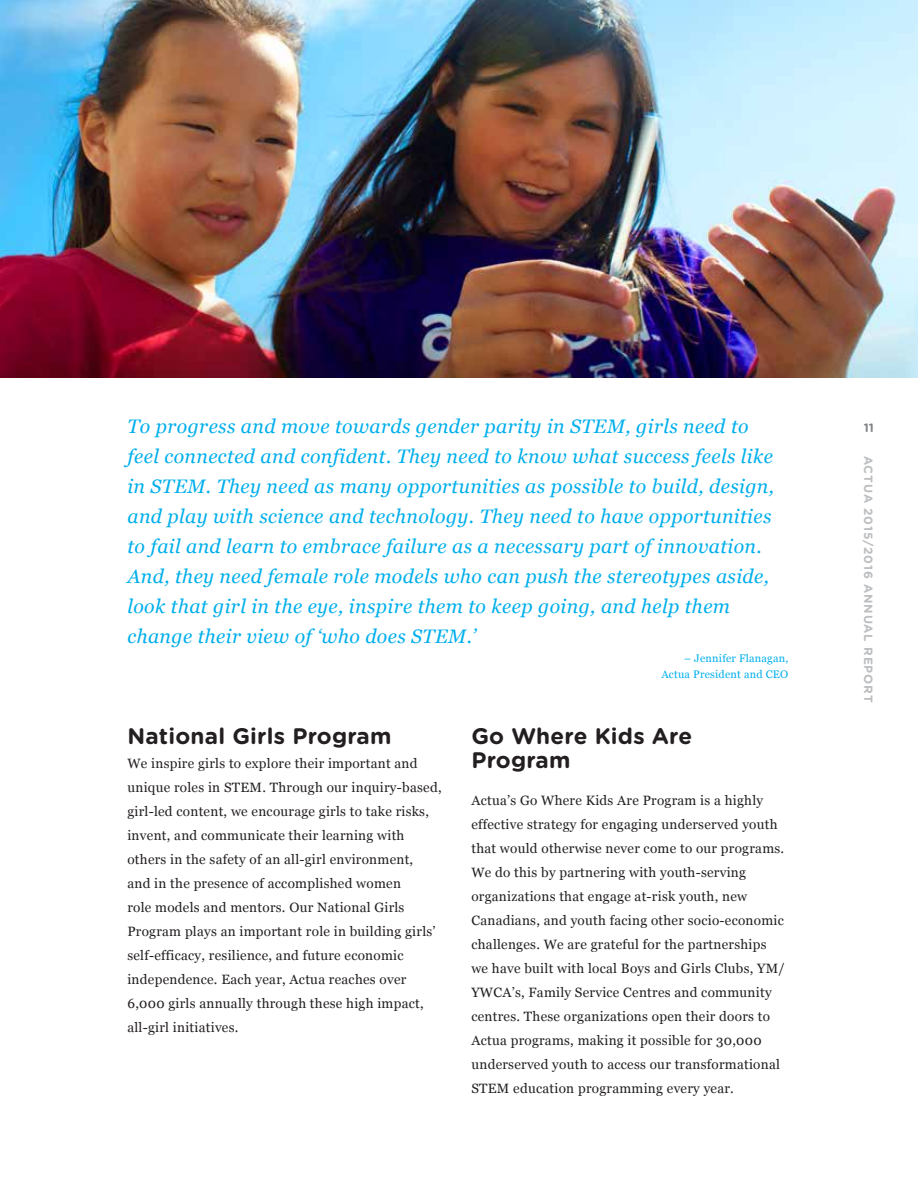
<style>
.page{position:relative;width:918px;height:1188px;background:#fff}
.page>*{position:absolute;margin:0;border:0;box-sizing:border-box;transform-origin:0 0}
.t1{font:700 22.5px/24px "Gotham Rounded";letter-spacing:.01em;color:#231f20}
.t2{font:italic 19.5px/30px "Georgia";letter-spacing:.02em;color:#00afec}
.t3{font:13.5px/24px "Georgia";letter-spacing:.02em;color:#231f20}
.t4{font:700 12px "Gotham Rounded";letter-spacing:.07em;color:#bcbec0}
.t5{font:700 12px "Gotham Rounded";color:#808285}
.t6{font:10.95px/16.4px "Georgia";letter-spacing:.02em;color:#00afec;text-align:right}
</style>
<div class="page">
<img style="left:0;top:0;width:918px;height:378px">
<p class="t2" style="left:127px;top:411px;width:648px">To progress and move towards gender parity in STEM, girls need to feel connected and confident. They need to know what success feels like in STEM. They need as many opportunities as possible to build, design, and play with science and technology. They need to have opportunities to fail and learn to embrace failure as a necessary part of innovation.<br>And, they need female role models who can push the stereotypes aside, look that girl in the eye, inspire them to keep going, and help them change their view of ‘who does STEM.’</p>
<p class="t6" style="left:661px;top:649px;width:128px">– Jennifer Flanagan,<br>Actua President and CEO</p>
<h1 class="t1" style="left:127px;top:723px;width:266px">National Girls Program</h1>
<p class="t3" style="left:127px;top:750px;width:316px">We inspire girls to explore their important and unique roles in STEM. Through our inquiry-based, girl-led content, we encourage girls to take risks, invent, and communicate their learning with others in the safety of an all-girl environment,<br>and in the presence of accomplished women<br>role models and mentors. Our National Girls Program plays an important role in building girls’ self-efficacy, resilience, and future economic independence. Each year, Actua reaches over 6,000 girls annually through these high impact, all-girl initiatives.</p>
<h1 class="t1" style="left:471px;top:723px;width:222px">Go Where Kids Are<br>Program</h1>
<p class="t3" style="left:471px;top:788px;width:315px">Actua’s Go Where Kids Are Program is a highly effective strategy for engaging underserved youth that would otherwise never come to our programs.<br>We do this by partnering with youth-serving organizations that engage at-risk youth, new Canadians, and youth facing other socio-economic challenges. We are grateful for the partnerships we have built with local Boys and Girls Clubs, YM/ YWCA’s, Family Service Centres and community centres. These organizations open their doors to Actua programs, making it possible for 30,000 underserved youth to access our transformational STEM education programming every year.</p>
<p class="t5" style="left:864px;top:419px;width:12px">11</p>
<p class="t4" style="left:877px;top:456px;width:248px;rotate:90deg">ACTUA 2015/2016 ANNUAL REPORT</p>
</div>
